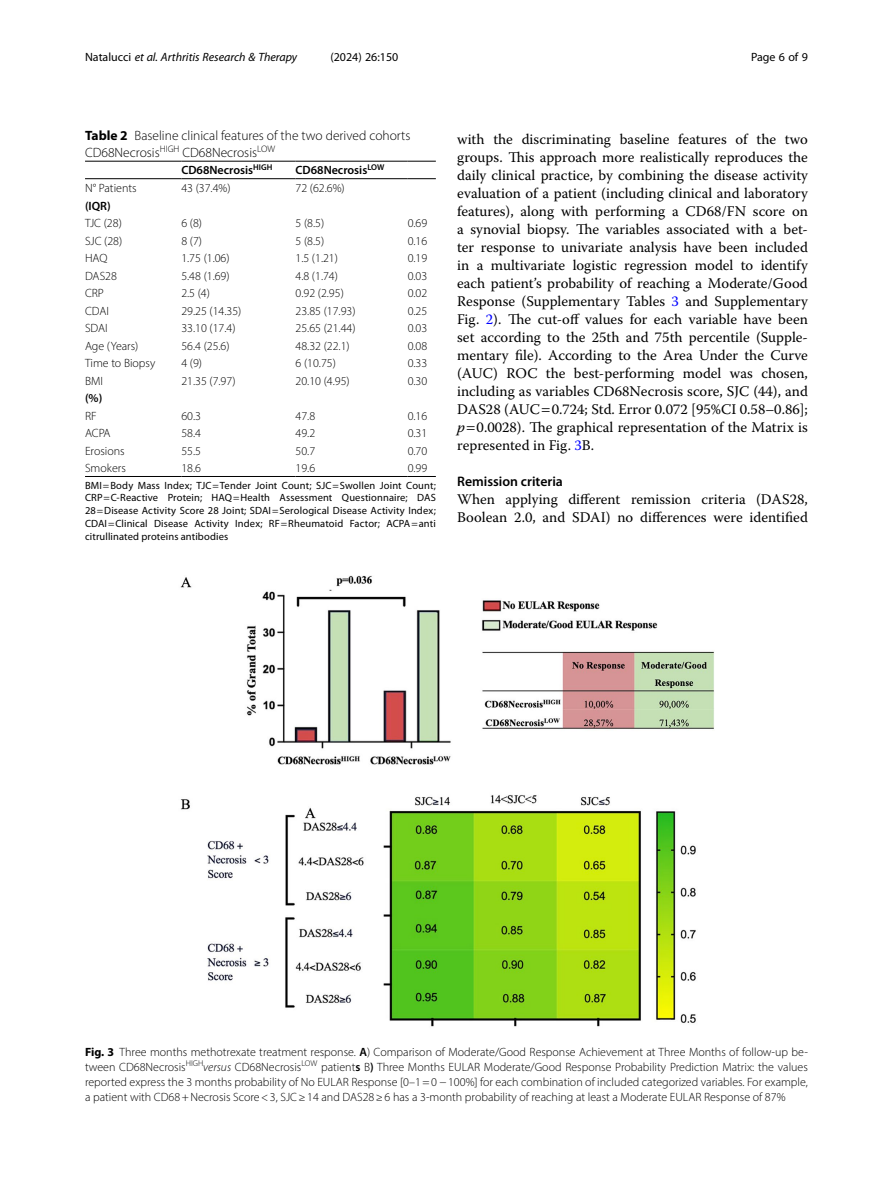
<style>
.page{position:relative;width:893px;height:1191px;background:#fff}
.page>*{position:absolute;margin:0;border:0;box-sizing:border-box;transform-origin:0 0}
.Body_Text{font:14.7px/18px "Warnock Pro";color:#000;text-align:justify}
.Head_2{font:600 13.8px "Myriad Pro";color:#000}
.Table_Caption{font:300 13.5px/16.5px "Myriad Pro";color:#000}
.Figure_Caption{font:300 12px/15px "Myriad Pro";color:#000;text-align:justify}
.Table_Body{font:300 12px "Myriad Pro";color:#000}
.t1{font:italic 12px "Myriad Pro";color:#000}
.Table_Head{font:600 12px "Myriad Pro";color:#000}
.t2{font:12px "Myriad Pro";color:#000}
.Table_Body-2{font:600 12px "Myriad Pro";color:#000}
.Table_Footnote{font:10.5px/12.8px "Myriad Pro";letter-spacing:.01em;color:#000;text-align:justify}
.s1{font-style:normal}
.s2{font-weight:700}
.s3{color:#00f}
.s4{font-style:italic}
.s5{font-weight:600}
</style>
<div class="page">
<hr style="left:85px;top:178px;width:96px;height:1px;background:#000">
<hr style="left:181px;top:161px;width:115px;height:1px;background:#000">
<hr style="left:181px;top:178px;width:115px;height:1px;background:#000">
<hr style="left:296px;top:161px;width:112px;height:1px;background:#000">
<hr style="left:296px;top:178px;width:112px;height:1px;background:#000">
<svg style="left:408px;top:161px;width:28px;height:1px"></svg>
<svg style="left:408px;top:178px;width:28px;height:1px"></svg>
<hr style="left:181px;top:476px;width:115px;height:1px;background:#000">
<hr style="left:296px;top:476px;width:112px;height:1px;background:#000">
<svg style="left:408px;top:476px;width:28px;height:1px"></svg>
<hr style="left:85px;top:476px;width:96px;height:1px;background:#000">
<hr style="left:85px;top:161px;width:96px;height:1px;background:#000">
<img style="left:180px;top:575px;width:534px;height:452px">
<p class="t1" style="left:85px;top:50px;width:214px"><span class="s1">Natalucci</span> et al. Arthritis Research &amp; Therapy</p>
<p class="t2" style="left:330px;top:50px;width:70px">(2024) 26:150</p>
<p class="t2" style="left:751px;top:50px;width:58px">Page 6 of 9</p>
<p class="Table_Caption" style="left:85px;top:128px;width:327px"><span class="s2">Table 2</span> Baseline clinical features of the two derived cohorts<br>CD68Necrosis<sup>HIGH</sup> CD68Necrosis<sup>LOW</sup></p>
<p class="Table_Head" style="left:181px;top:163px;width:92px">CD68Necrosis<sup>HIGH</sup></p>
<p class="Table_Head" style="left:296px;top:163px;width:90px">CD68Necrosis<sup>LOW</sup></p>
<p class="Table_Body" style="left:85px;top:181px;width:53px">N° Patients</p>
<p class="Table_Body" style="left:181px;top:181px;width:51px">43 (37.4%)</p>
<p class="Table_Body" style="left:296px;top:181px;width:51px">72 (62.6%)</p>
<p class="Table_Body-2" style="left:85px;top:198px;width:27px">(IQR)</p>
<p class="Table_Body" style="left:85px;top:216px;width:38px">TJC (28)</p>
<p class="Table_Body" style="left:181px;top:216px;width:22px">6 (8)</p>
<p class="Table_Body" style="left:296px;top:216px;width:30px">5 (8.5)</p>
<p class="Table_Body" style="left:408px;top:216px;width:21px">0.69</p>
<p class="Table_Body" style="left:85px;top:233px;width:39px">SJC (28)</p>
<p class="Table_Body" style="left:181px;top:233px;width:22px">8 (7)</p>
<p class="Table_Body" style="left:296px;top:233px;width:30px">5 (8.5)</p>
<p class="Table_Body" style="left:408px;top:233px;width:21px">0.16</p>
<p class="Table_Body" style="left:85px;top:251px;width:24px">HAQ</p>
<p class="Table_Body" style="left:181px;top:251px;width:50px">1.75 (1.06)</p>
<p class="Table_Body" style="left:296px;top:251px;width:44px">1.5 (1.21)</p>
<p class="Table_Body" style="left:408px;top:251px;width:21px">0.19</p>
<p class="Table_Body" style="left:85px;top:268px;width:33px">DAS28</p>
<p class="Table_Body" style="left:181px;top:268px;width:50px">5.48 (1.69)</p>
<p class="Table_Body" style="left:296px;top:268px;width:44px">4.8 (1.74)</p>
<p class="Table_Body" style="left:408px;top:268px;width:21px">0.03</p>
<p class="Table_Body" style="left:85px;top:286px;width:20px">CRP</p>
<p class="Table_Body" style="left:181px;top:286px;width:30px">2.5 (4)</p>
<p class="Table_Body" style="left:296px;top:286px;width:50px">0.92 (2.95)</p>
<p class="Table_Body" style="left:408px;top:286px;width:21px">0.02</p>
<p class="Table_Body" style="left:85px;top:303px;width:25px">CDAI</p>
<p class="Table_Body" style="left:181px;top:303px;width:62px">29.25 (14.35)</p>
<p class="Table_Body" style="left:296px;top:303px;width:62px">23.85 (17.93)</p>
<p class="Table_Body" style="left:408px;top:303px;width:21px">0.25</p>
<p class="Table_Body" style="left:85px;top:321px;width:24px">SDAI</p>
<p class="Table_Body" style="left:181px;top:321px;width:56px">33.10 (17.4)</p>
<p class="Table_Body" style="left:296px;top:321px;width:62px">25.65 (21.44)</p>
<p class="Table_Body" style="left:408px;top:321px;width:21px">0.03</p>
<p class="Table_Body" style="left:85px;top:338px;width:55px">Age (Years)</p>
<p class="Table_Body" style="left:181px;top:338px;width:50px">56.4 (25.6)</p>
<p class="Table_Body" style="left:296px;top:338px;width:56px">48.32 (22.1)</p>
<p class="Table_Body" style="left:408px;top:338px;width:21px">0.08</p>
<p class="Table_Body" style="left:85px;top:356px;width:72px">Time to Biopsy</p>
<p class="Table_Body" style="left:181px;top:356px;width:22px">4 (9)</p>
<p class="Table_Body" style="left:296px;top:356px;width:42px">6 (10.75)</p>
<p class="Table_Body" style="left:408px;top:356px;width:21px">0.33</p>
<p class="Table_Body" style="left:85px;top:373px;width:19px">BMI</p>
<p class="Table_Body" style="left:181px;top:373px;width:56px">21.35 (7.97)</p>
<p class="Table_Body" style="left:296px;top:373px;width:56px">20.10 (4.95)</p>
<p class="Table_Body" style="left:408px;top:373px;width:21px">0.30</p>
<p class="Table_Body-2" style="left:85px;top:390px;width:19px">(%)</p>
<p class="Table_Body" style="left:85px;top:408px;width:13px">RF</p>
<p class="Table_Body" style="left:181px;top:408px;width:21px">60.3</p>
<p class="Table_Body" style="left:296px;top:408px;width:21px">47.8</p>
<p class="Table_Body" style="left:408px;top:408px;width:21px">0.16</p>
<p class="Table_Body" style="left:85px;top:426px;width:27px">ACPA</p>
<p class="Table_Body" style="left:181px;top:426px;width:21px">58.4</p>
<p class="Table_Body" style="left:296px;top:426px;width:21px">49.2</p>
<p class="Table_Body" style="left:408px;top:426px;width:21px">0.31</p>
<p class="Table_Body" style="left:85px;top:443px;width:41px">Erosions</p>
<p class="Table_Body" style="left:181px;top:443px;width:21px">55.5</p>
<p class="Table_Body" style="left:296px;top:443px;width:21px">50.7</p>
<p class="Table_Body" style="left:408px;top:443px;width:21px">0.70</p>
<p class="Table_Body" style="left:85px;top:461px;width:42px">Smokers</p>
<p class="Table_Body" style="left:181px;top:461px;width:21px">18.6</p>
<p class="Table_Body" style="left:296px;top:461px;width:21px">19.6</p>
<p class="Table_Body" style="left:408px;top:461px;width:21px">0.99</p>
<p class="Table_Footnote" style="left:85px;top:478px;width:352px">BMI Body Mass Index; TJC Tender Joint Count; SJC Swollen Joint Count; CRP C-Reactive Protein; HAQ Health Assessment Questionnaire; DAS 28 Disease Activity Score 28 Joint; SDAI Serological Disease Activity Index; CDAI Clinical Disease Activity Index; RF Rheumatoid Factor; ACPA anti citrullinated proteins antibodies</p>
<p class="Body_Text" style="left:457px;top:130px;width:352px">with the discriminating baseline features of the two groups. This approach more realistically reproduces the daily clinical practice, by combining the disease activity evaluation of a patient (including clinical and laboratory features), along with performing a CD68/FN score on a synovial biopsy. The variables associated with a bet&shy;ter response to univariate analysis have been included in a multivariate logistic regression model to identify each patient’s probability of reaching a Moderate/Good Response (Supplementary Tables <span class="s3">3</span> and Supplementary Fig. <span class="s3">2</span>). The cut-off values for each variable have been set according to the 25th and 75th percentile (Supple&shy;mentary file). According to the Area Under the Curve (AUC) ROC the best-performing model was chosen, including as variables CD68Necrosis score, SJC (44), and DAS28 (AUC 0.724; Std. Error 0.072 [95%CI 0.58–0.86]; <span class="s4">p</span> 0.0028). The graphical representation of the Matrix is represented in Fig. <span class="s3">3</span>B.</p>
<p class="Head_2" style="left:457px;top:473px;width:107px">Remission criteria</p>
<p class="Body_Text" style="left:457px;top:490px;width:352px">When applying different remission criteria (DAS28,<br>Boolean 2.0, and SDAI) no differences were identified</p>
<p class="Figure_Caption" style="left:85px;top:1044px;width:724px"><span class="s2">Fig. 3</span> Three months methotrexate treatment response. <span class="s5">A</span>) Comparison of Moderate/Good Response Achievement at Three Months of follow-up be&shy;tween CD68Necrosis<sup>HIGH</sup><span class="s4">versus</span> CD68Necrosis<sup>LOW</sup> patient<span class="s5">s</span> B<span class="s5">)</span> Three Months EULAR Moderate/Good Response Probability Prediction Matrix: the values reported express the 3 months probability of No EULAR Response [0–1=0 −100%] for each combination of included categorized variables. For example, a patient with CD68+Necrosis Score&lt;3, SJC≥14 and DAS28≥6 has a 3-month probability of reaching at least a Moderate EULAR Response of 87%</p>
</div>
